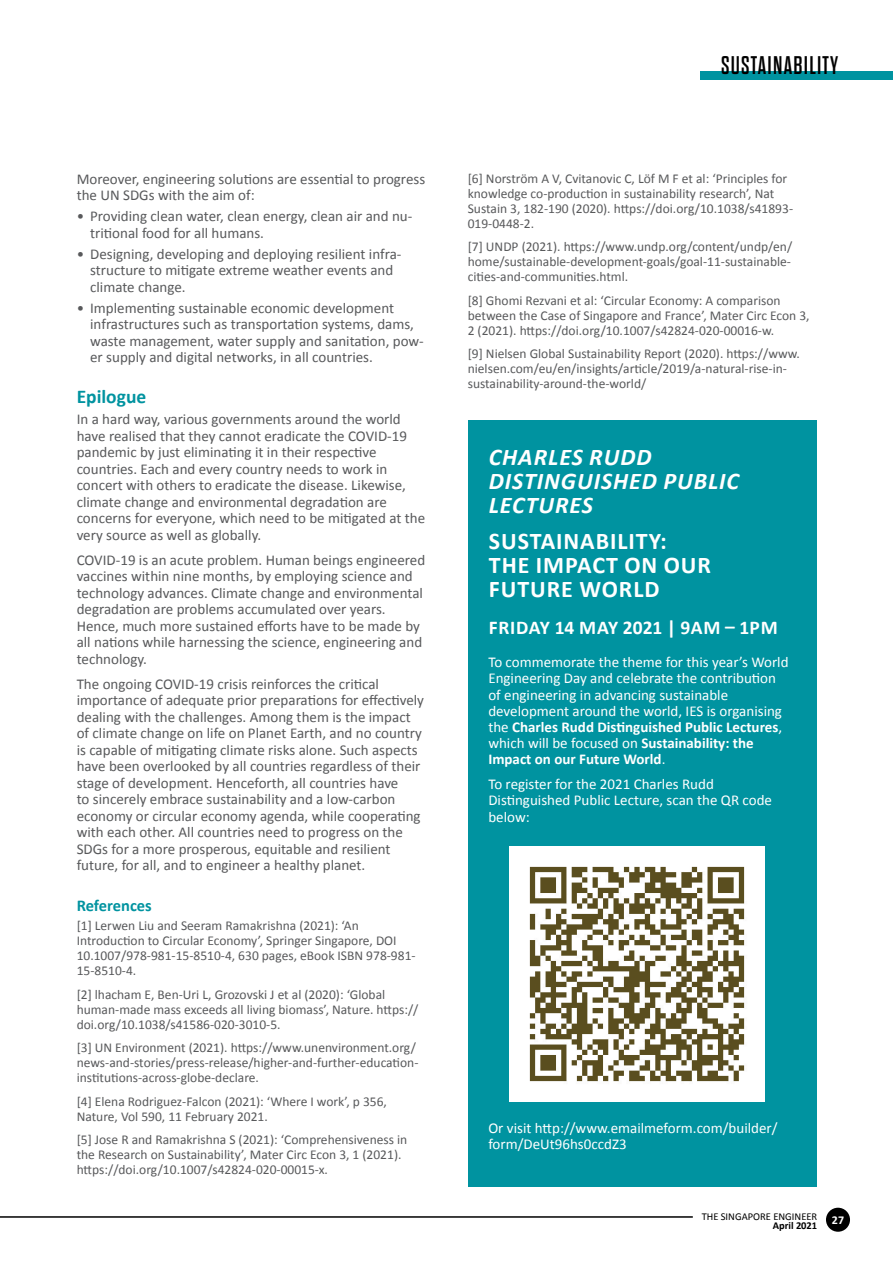
<style>
.page{position:relative;width:893px;height:1263px;background:#fff}
.page>*{position:absolute;margin:0;border:0;box-sizing:border-box;transform-origin:0 0}
.t1{font:25.5px "Dharma Gothic E";letter-spacing:.05em;color:#000}
.t2{font:700 24px/24px "Calibri";letter-spacing:.04em;color:#fff}
.t3{font:italic 700 24px/24px "Calibri";letter-spacing:.04em;color:#fff}
.t4{font:700 19.5px "Calibri";letter-spacing:.02em;color:#fff}
.t5{font:700 19.5px "Calibri";color:#0093a0}
.t6{font:700 16.5px "Calibri";color:#0093a0}
.t7{font:15px/16.5px "Calibri";color:#58595b}
.t8{font:15px/16.2px "Calibri";color:#fff}
.t9{font:13.5px/15px "Calibri";color:#58595b}
.t10{font:700 12px "Calibri";color:#fff}
.t11{font:10.5px "Calibri";color:#000}
.t12{font:700 10.5px "Calibri";color:#000}
.s1{font-weight:700}
</style>
<div class="page">
<div style="left:826px;top:1208px;width:24px;height:24px;background:#000;border-radius:50%"></div>
<div style="left:700px;top:72px;width:193px;height:8px;background:#0093a0"></div>
<hr style="left:0;top:1216px;width:693px;height:2px;background:#000">
<div style="left:468px;top:420px;width:348px;height:766px;background:#0093a0"></div>
<img style="left:510px;top:847px;width:255px;height:255px">
<p class="t7" style="left:77px;top:170px;width:350px">Moreover, engineering solutions are essential to progress the UN SDGs with the aim of:</p>
<p class="t7" style="left:90px;top:208px;width:324px;text-indent:-13px">• Providing clean water, clean energy, clean air and nu&shy;tritional food for all humans.</p>
<p class="t7" style="left:90px;top:245px;width:313px;text-indent:-14px">• Designing, developing and deploying resilient infra&shy;structure to mitigate extreme weather events and climate change.</p>
<p class="t7" style="left:90px;top:300px;width:335px;text-indent:-14px">• Implementing sustainable economic development infrastructures such as transportation systems, dams, waste management, water supply and sanitation, pow&shy;er supply and digital networks, in all countries.</p>
<h3 class="t5" style="left:77px;top:384px;width:71px">Epilogue</h3>
<p class="t7" style="left:77px;top:411px;width:350px">In a hard way, various governments around the world have realised that they cannot eradicate the COVID-19 pandemic by just eliminating it in their respective countries. Each and every country needs to work in concert with others to eradicate the disease. Likewise, climate change and environmental degradation are concerns for everyone, which need to be mitigated at the very source as well as globally.</p>
<p class="t7" style="left:77px;top:551px;width:350px">COVID-19 is an acute problem. Human beings engineered vaccines within nine months, by employing science and technology advances. Climate change and environmental degradation are problems accumulated over years.<br>Hence, much more sustained efforts have to be made by all nations while harnessing the science, engineering and technology.</p>
<p class="t7" style="left:77px;top:675px;width:349px">The ongoing COVID-19 crisis reinforces the critical importance of adequate prior preparations for effectively dealing with the challenges. Among them is the impact of climate change on life on Planet Earth, and no country is capable of mitigating climate risks alone. Such aspects have been overlooked by all countries regardless of their stage of development. Henceforth, all countries have<br>to sincerely embrace sustainability and a low-carbon economy or circular economy agenda, while cooperating with each other. All countries need to progress on the SDGs for a more prosperous, equitable and resilient future, for all, and to engineer a healthy planet.</p>
<p class="t6" style="left:77px;top:895px;width:77px">References</p>
<p class="t9" style="left:77px;top:918px;width:340px">[1] Lerwen Liu and Seeram Ramakrishna (2021): ‘An Introduction to Circular Economy’, Springer Singapore, DOI 10.1007/978-981-15-8510-4, 630 pages, eBook ISBN 978-981- 15-8510-4.</p>
<p class="t9" style="left:77px;top:987px;width:343px">[2] lhacham E, Ben-Uri L, Grozovski J et al (2020): ‘Global human-made mass exceeds all living biomass’, Nature. https:// doi.org/10.1038/s41586-020-3010-5.</p>
<p class="t9" style="left:77px;top:1040px;width:343px">[3] UN Environment (2021). https://www.unenvironment.org/ news-and-stories/press-release/higher-and-further-education&shy;institutions-across-globe-declare.</p>
<p class="t9" style="left:77px;top:1094px;width:312px">[4] Elena Rodriguez-Falcon (2021): ‘Where I work’, p 356,<br>Nature, Vol 590, 11 February 2021.</p>
<p class="t9" style="left:77px;top:1132px;width:332px">[5] Jose R and Ramakrishna S (2021): ‘Comprehensiveness in the Research on Sustainability’, Mater Circ Econ 3, 1 (2021). https://doi.org/10.1007/s42824-020-00015-x.</p>
<h1 class="t1" style="left:721px;top:53px;width:119px">SUSTAINABILITY</h1>
<p class="t9" style="left:468px;top:171px;width:327px">[6] Norström A V, Cvitanovic C, Löf M F et al: ‘Principles for knowledge co-production in sustainability research’, Nat Sustain 3, 182-190 (2020). https://doi.org/10.1038/s41893- 019-0448-2.</p>
<p class="t9" style="left:468px;top:239px;width:326px;text-align:justify">[7] UNDP (2021). https://www.undp.org/content/undp/en/ home/sustainable-development-goals/goal-11-sustainable&shy;cities-and-communities.html.</p>
<p class="t9" style="left:468px;top:293px;width:343px">[8] Ghomi Rezvani et al: ‘Circular Economy: A comparison between the Case of Singapore and France’, Mater Circ Econ 3,<br>2 (2021). https://doi.org/10.1007/s42824-020-00016-w.</p>
<p class="t9" style="left:468px;top:346px;width:334px">[9] Nielsen Global Sustainability Report (2020). https://www. nielsen.com/eu/en/insights/article/2019/a-natural-rise-in&shy;sustainability-around-the-world/</p>
<h2 class="t3" style="left:489px;top:445px;width:252px">CHARLES RUDD<br>DISTINGUISHED PUBLIC<br>LECTURES</h2>
<h2 class="t2" style="left:489px;top:529px;width:224px">SUSTAINABILITY:<br>THE IMPACT ON OUR<br>FUTURE WORLD</h2>
<h3 class="t4" style="left:489px;top:615px;width:291px">FRIDAY 14 MAY 2021 | 9AM – 1PM</h3>
<p class="t8" style="left:488px;top:654px;width:302px">To commemorate the theme for this year’s World Engineering Day and celebrate the contribution of engineering in advancing sustainable development around the world, IES is organising the <span class="s1">Charles Rudd Distinguished Public Lectures</span>, which will be focused on <span class="s1">Sustainability: the Impact on our Future World</span>.</p>
<p class="t8" style="left:488px;top:776px;width:285px">To register for the 2021 Charles Rudd<br>Distinguished Public Lecture, scan the QR code below:</p>
<p class="t8" style="left:488px;top:1119px;width:291px">Or visit http://www.emailmeform.com/builder/ form/DeUt96hs0ccdZ3</p>
<p class="t11" style="left:702px;top:1209px;width:117px">THE SINGAPORE ENGINEER</p>
<p class="t12" style="left:773px;top:1219px;width:46px">April 2021</p>
<p class="t10" style="left:832px;top:1212px;width:14px">27</p>
</div>
